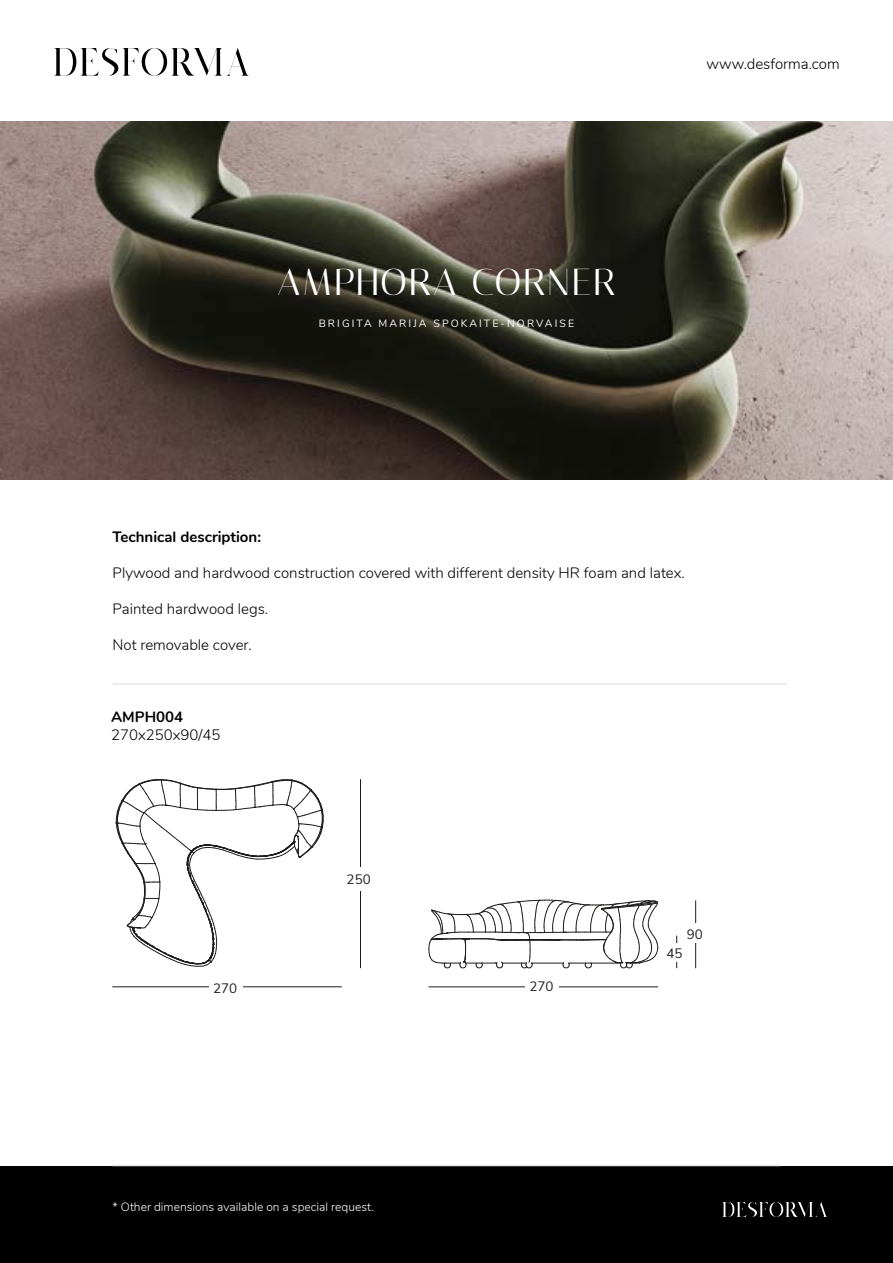
<style>
.page{position:relative;width:893px;height:1263px;background:#fff}
.page>*{position:absolute;margin:0;border:0;box-sizing:border-box;transform-origin:0 0}
.t1{font:37.5px "Italiana";letter-spacing:.05em;color:#fff}
.t2{font:300 15px "Nunito";color:#000}
.t3{font:700 15px "Nunito";color:#000}
.t4{font:13.35px "Nunito";color:#1d1d1b}
.t5{font:300 12px "Nunito";color:#fff}
.t6{font:10.5px "Nunito";letter-spacing:.2em;color:#fff}
</style>
<div class="page">
<svg style="left:676px;top:901px;width:21px;height:67px"></svg>
<hr style="left:558px;top:986px;width:100px;height:1px;background:#1d1d1b">
<hr style="left:429px;top:986px;width:99px;height:1px;background:#1d1d1b">
<svg style="left:428px;top:899px;width:230px;height:69px"></svg>
<div style="left:525px;top:977px;width:33px;height:19px;background:#fff"></div>
<div style="left:684px;top:923px;width:23px;height:20px;background:#fff"></div>
<div style="left:664px;top:943px;width:23px;height:19px;background:#fff"></div>
<div style="left:0;top:1166px;width:893px;height:97px;background:#000"></div>
<img style="left:0;top:122px;width:893px;height:357px">
<hr style="left:113px;top:683px;width:674px;height:2px;background:#e6e7e8">
<hr style="left:113px;top:1165px;width:667px;height:1px;background:#e6e7e8">
<svg style="left:54px;top:48px;width:195px;height:28px"></svg>
<svg style="left:722px;top:1202px;width:105px;height:15px"></svg>
<hr style="left:113px;top:986px;width:99px;height:1px;background:#1d1d1b">
<hr style="left:242px;top:986px;width:100px;height:1px;background:#1d1d1b">
<hr style="left:360px;top:887px;width:1px;height:81px;background:#1d1d1b">
<hr style="left:360px;top:779px;width:1px;height:90px;background:#1d1d1b">
<svg style="left:115px;top:779px;width:209px;height:188px"></svg>
<div style="left:209px;top:978px;width:33px;height:15px;background:#fff"></div>
<div style="left:338px;top:868px;width:44px;height:23px;background:#fff"></div>
<h1 class="t1" style="left:277px;top:260px;width:340px">AMPHORA CORNER</h1>
<p class="t6" style="left:319px;top:316px;width:257px">BRIGITA MARIJA SPOKAITE-NORVAISE</p>
<p class="t2" style="left:707px;top:53px;width:135px">www.desforma.com</p>
<p class="t3" style="left:113px;top:525px;width:150px">Technical description:</p>
<p class="t2" style="left:113px;top:562px;width:574px">Plywood and hardwood construction covered with different density HR foam and latex.</p>
<p class="t2" style="left:113px;top:598px;width:157px">Painted hardwood legs.</p>
<p class="t2" style="left:113px;top:634px;width:141px">Not removable cover.</p>
<p class="t3" style="left:111px;top:706px;width:74px">AMPH004</p>
<p class="t2" style="left:111px;top:724px;width:111px">270x250x90/45</p>
<p class="t4" style="left:347px;top:870px;width:26px">250</p>
<p class="t4" style="left:687px;top:925px;width:18px">90</p>
<p class="t4" style="left:213px;top:979px;width:26px">270</p>
<p class="t5" style="left:113px;top:1198px;width:263px">* Other dimensions available on a special request.</p>
<p class="t4" style="left:529px;top:977px;width:26px">270</p>
<p class="t4" style="left:666px;top:944px;width:18px">45</p>
</div>
